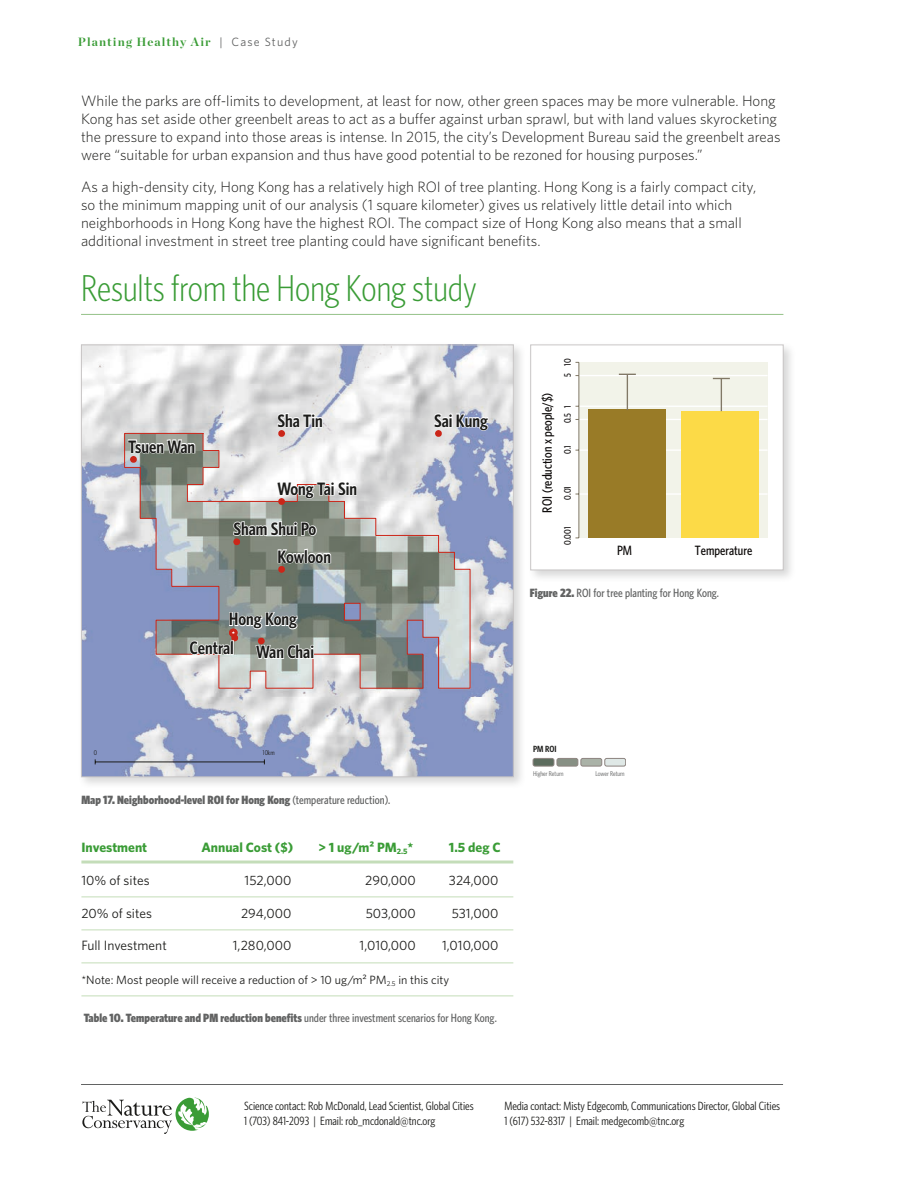
<style>
.page{position:relative;width:918px;height:1188px;background:#fff}
.page>*{position:absolute;margin:0;border:0;box-sizing:border-box;transform-origin:0 0}
.t1{font:300 37.5px "Whitney Condensed";color:#3a9c36}
.t2{font:600 18px "Whitney Condensed";color:#1c1c1a}
._1_Body_Left{font:300 15px/18px "Whitney";color:#1c1c1a}
.t3{font:13.5px "Whitney";color:#1c1c1a}
.t4{font:700 13.5px "Whitney";color:#3a9c36}
.t5{font:500 13.5px "Whitney Condensed";color:#0e0b0a}
.t6{font:12px/15px "Whitney Condensed";color:#1c1c1a}
.t7{font:900 12px "Whitney Condensed";color:#626363}
.t8{font:12px "Whitney";color:#1c1c1a}
.t9{font:500 12px "Whitney Condensed";color:#626363}
.t10{font:700 12px "Chronicle Display";letter-spacing:.095em;color:#3a9c36}
.t11{font:500 9.45px "Whitney Condensed";color:#0e0b0a}
.t12{font:600 9px "Whitney Condensed";color:#1c1c1a}
.t13{font:6.9px "Whitney Condensed";color:#626363}
.t14{font:6.9px "Whitney Condensed";color:#1c1c1a}
.s1{font-family:"Whitney";font-weight:400;color:#626363}
.s2{font-weight:900}
.s3{font-weight:500}
</style>
<div class="page">
<div style="left:78px;top:341px;width:448px;height:449px;background:#626363;opacity:.25"></div>
<img style="left:83px;top:347px;width:429px;height:428px">
<svg style="left:124px;top:433px;width:347px;height:256px;background:#acb0b4"></svg>
<svg style="left:276px;top:412px;width:48px;height:25px"></svg>
<svg style="left:433px;top:413px;width:56px;height:24px"></svg>
<svg style="left:189px;top:611px;width:125px;height:52px"></svg>
<svg style="left:127px;top:436px;width:69px;height:27px"></svg>
<svg style="left:232px;top:520px;width:100px;height:53px;background:#9b9f96"></svg>
<svg style="left:276px;top:478px;width:82px;height:27px"></svg>
<hr style="left:95px;top:762px;width:169px;height:1px;background:#1c1c1a">
<hr style="left:81px;top:861px;width:432px;height:3px;background:#c4ddb9">
<hr style="left:81px;top:897px;width:432px;height:1px;background:#c4ddb9">
<hr style="left:81px;top:930px;width:432px;height:1px;background:#c4ddb9">
<hr style="left:81px;top:963px;width:432px;height:1px;background:#c4ddb9">
<hr style="left:81px;top:996px;width:432px;height:1px;background:#c4ddb9">
<hr style="left:81px;top:314px;width:702px;height:1px;background:#94c288">
<div style="left:527px;top:341px;width:269px;height:242px;background:#626363;opacity:.25"></div>
<div style="left:531px;top:345px;width:252px;height:225px;background:#fff"></div>
<div style="left:579px;top:362px;width:189px;height:176px;background:#f2f3e9"></div>
<hr style="left:578px;top:493px;width:190px;height:2px;background:#fff">
<hr style="left:578px;top:375px;width:190px;height:1px;background:#fff">
<hr style="left:578px;top:406px;width:190px;height:1px;background:#fff">
<hr style="left:578px;top:419px;width:190px;height:1px;background:#fff">
<hr style="left:578px;top:449px;width:190px;height:2px;background:#fff">
<div style="left:589px;top:409px;width:77px;height:129px;background:#997b27"></div>
<div style="left:682px;top:411px;width:77px;height:127px;background:#fcda47"></div>
<hr style="left:579px;top:362px;width:1px;height:176px;background:#817866">
<hr style="left:627px;top:374px;width:1px;height:36px;background:#817866">
<svg style="left:619px;top:374px;width:17px;height:1px"></svg>
<svg style="left:713px;top:378px;width:17px;height:1px"></svg>
<hr style="left:721px;top:379px;width:1px;height:32px;background:#817866">
<div style="left:530px;top:345px;width:254px;height:225px;border:1px solid #c8c5c5"></div>
<div style="left:533px;top:758px;width:21px;height:8px;background:#5d6d5e;border-radius:2px"></div>
<div style="left:533px;top:758px;width:21px;height:8px;border:1px solid #8d8480;border-radius:2px"></div>
<div style="left:557px;top:758px;width:21px;height:8px;background:#879084;border-radius:2px"></div>
<div style="left:557px;top:758px;width:21px;height:8px;border:1px solid #8d8480;border-radius:2px"></div>
<div style="left:581px;top:758px;width:21px;height:8px;background:#aab2a7;border-radius:2px"></div>
<div style="left:581px;top:758px;width:21px;height:8px;border:1px solid #8d8480;border-radius:2px"></div>
<div style="left:605px;top:758px;width:21px;height:8px;background:#dfe8e6;border-radius:2px"></div>
<div style="left:605px;top:758px;width:21px;height:8px;border:1px solid #8d8480;border-radius:2px"></div>
<svg style="left:82px;top:1097px;width:127px;height:37px"></svg>
<hr style="left:81px;top:1084px;width:702px;height:1px;background:#626363">
<p class="t10" style="left:78px;top:32px;width:222px">Planting Healthy Air <span class="s1">| Case Study</span></p>
<p class="_1_Body_Left" style="left:81px;top:92px;width:701px">While the parks are off-limits to development, at least for now, other green spaces may be more vulnerable. Hong Kong has set aside other greenbelt areas to act as a buffer against urban sprawl, but with land values skyrocketing the pressure to expand into those areas is intense. In 2015, the city’s Development Bureau said the greenbelt areas were “suitable for urban expansion and thus have good potential to be rezoned for housing purposes.”</p>
<p class="_1_Body_Left" style="left:81px;top:177px;width:677px">As a high-density city, Hong Kong has a relatively high ROI of tree planting. Hong Kong is a fairly compact city, so the minimum mapping unit of our analysis (1 square kilometer) gives us relatively little detail into which neighborhoods in Hong Kong have the highest ROI. The compact size of Hong Kong also means that a small additional investment in street tree planting could have significant benefits.</p>
<p class="t1" style="left:81px;top:266px;width:397px">Results from the Hong Kong study</p>
<p class="t2" style="left:128px;top:435px;width:68px">Tsuen Wan</p>
<p class="t2" style="left:277px;top:409px;width:47px">Sha Tin</p>
<p class="t2" style="left:434px;top:409px;width:55px">Sai Kung</p>
<p class="t2" style="left:277px;top:477px;width:81px">Wong Tai Sin</p>
<p class="t2" style="left:233px;top:517px;width:84px">Sham Shui Po</p>
<p class="t2" style="left:277px;top:545px;width:55px">Kowloon</p>
<p class="t2" style="left:229px;top:608px;width:70px">Hong Kong</p>
<p class="t2" style="left:190px;top:637px;width:46px">Central</p>
<p class="t2" style="left:256px;top:641px;width:59px">Wan Chai</p>
<p class="t5" style="left:539px;top:513px;width:121px;rotate:-90deg">ROI (reduction x people/$)</p>
<p class="t11" style="left:562px;top:377px;width:20px;rotate:-90deg">5 10</p>
<p class="t11" style="left:562px;top:423px;width:20px;rotate:-90deg">0.5 1</p>
<p class="t11" style="left:562px;top:454px;width:10px;rotate:-90deg">0.1</p>
<p class="t11" style="left:562px;top:500px;width:15px;rotate:-90deg">0.01</p>
<p class="t11" style="left:562px;top:545px;width:20px;rotate:-90deg">0.001</p>
<p class="t5" style="left:617px;top:542px;width:16px">PM</p>
<p class="t5" style="left:695px;top:542px;width:59px">Temperature</p>
<p class="t9" style="left:530px;top:585px;width:191px"><span class="s2">Figure 22.</span> ROI for tree planting for Hong Kong.</p>
<p class="t14" style="left:94px;top:749px;width:5px">0</p>
<p class="t14" style="left:263px;top:749px;width:13px">10km</p>
<p class="t7" style="left:81px;top:792px;width:310px">Map 17. Neighborhood-level ROI for Hong Kong <span class="s3">(temperature reduction).</span></p>
<p class="t4" style="left:81px;top:838px;width:67px">Investment</p>
<p class="t4" style="left:201px;top:838px;width:93px">Annual Cost ($)</p>
<p class="t4" style="left:318px;top:838px;width:97px">&gt; 1 ug/m² PM<sub>2.5</sub>*</p>
<p class="t4" style="left:449px;top:838px;width:53px">1.5 deg C</p>
<p class="t3" style="left:81px;top:871px;width:70px">10% of sites</p>
<p class="t3" style="left:245px;top:871px;width:48px">152,000</p>
<p class="t3" style="left:365px;top:871px;width:52px">290,000</p>
<p class="t3" style="left:449px;top:871px;width:51px">324,000</p>
<p class="t3" style="left:81px;top:904px;width:72px">20% of sites</p>
<p class="t3" style="left:241px;top:904px;width:52px">294,000</p>
<p class="t3" style="left:366px;top:904px;width:52px">503,000</p>
<p class="t3" style="left:452px;top:904px;width:48px">531,000</p>
<p class="t3" style="left:81px;top:937px;width:87px">Full Investment</p>
<p class="t3" style="left:233px;top:937px;width:60px">1,280,000</p>
<p class="t3" style="left:360px;top:937px;width:58px">1,010,000</p>
<p class="t3" style="left:442px;top:937px;width:58px">1,010,000</p>
<p class="t8" style="left:81px;top:971px;width:369px">*Note: Most people will receive a reduction of &gt; 10 ug/m² PM<sub>2.5</sub> in this city</p>
<p class="t7" style="left:84px;top:1010px;width:415px">Table 10. Temperature and PM reduction benefits <span class="s3">under three investment scenarios for Hong Kong.</span></p>
<p class="t12" style="left:533px;top:743px;width:25px">PM ROI</p>
<p class="t13" style="left:533px;top:770px;width:32px">Higher Return</p>
<p class="t13" style="left:595px;top:770px;width:31px">Lower Return</p>
<p class="t6" style="left:244px;top:1098px;width:231px">Science contact: Rob McDonald, Lead Scientist, Global Cities<br>1 (703) 841-2093 | Email: rob_mcdonald@tnc.org</p>
<p class="t6" style="left:504px;top:1098px;width:277px">Media contact: Misty Edgecomb, Communications Director, Global Cities<br>1 (617) 532-8317 | Email: medgecomb@tnc.org</p>
</div>
